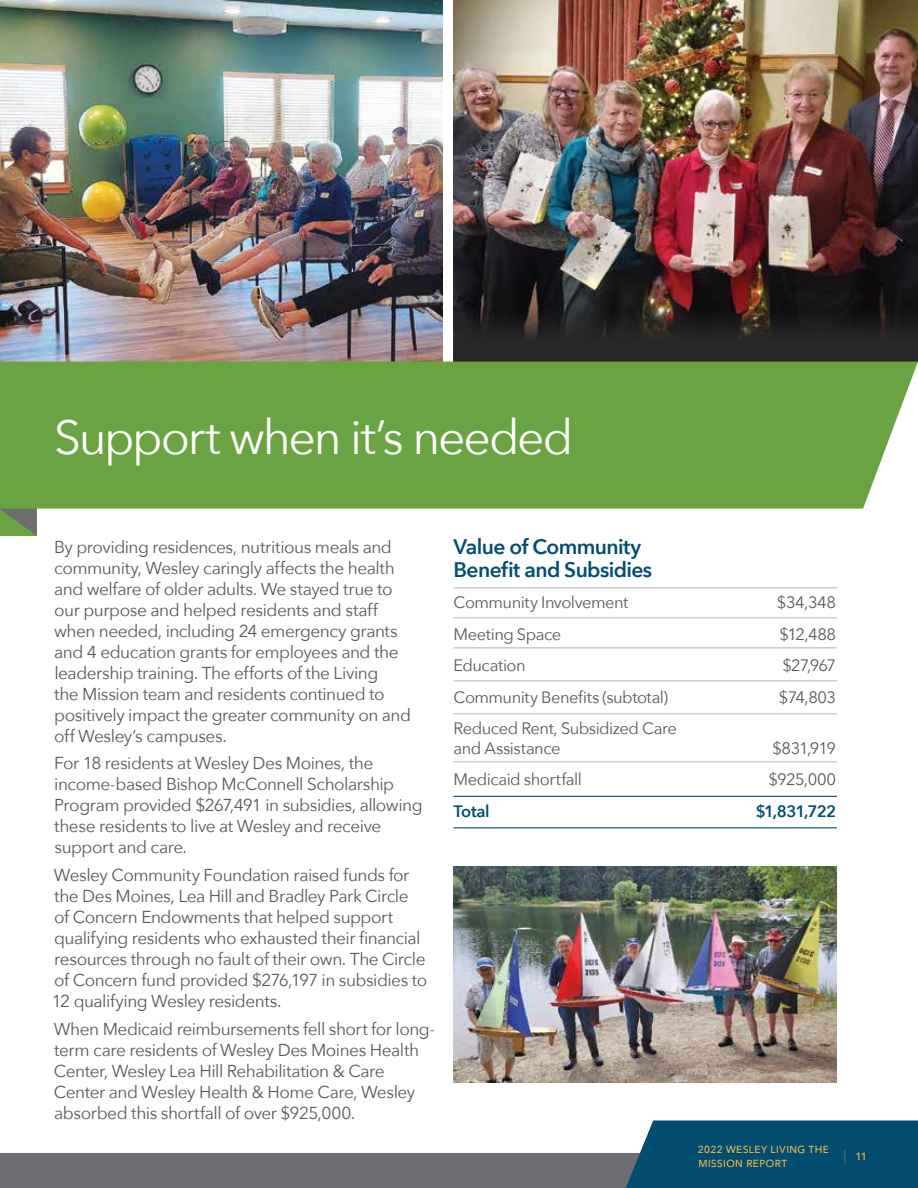
<style>
.page{position:relative;width:918px;height:1188px;background:#fff}
.page>*{position:absolute;margin:0;border:0;box-sizing:border-box;transform-origin:0 0}
.t1{font:48px "Avenir Next";letter-spacing:-.045em;color:#fff}
.t2{font:600 21px/22.5px "Avenir Next";letter-spacing:-.03em;color:#034d70}
.t3{font:17.25px/21px "Avenir Next";letter-spacing:-.03em;color:#58595b}
.t4{font:16.5px/19.5px "Avenir Next";letter-spacing:-.03em;color:#58595b}
.t5{font:600 16.5px "Avenir Next";letter-spacing:-.035em;color:#034d70}
.t6{font:13.5px/13.5px "Avenir Next";letter-spacing:-.01em;color:#fdbd3d}
.t7{font:500 10.5px "Avenir Next";color:#fdbd3d}
.s1{font-weight:200;font-size:13.5px}
</style>
<div class="page">
<div style="left:454px;top:265px;width:464px;height:97px;background:#292829"></div>
<img style="left:454px;top:0;width:464px;height:337px">
<hr style="left:454px;top:587px;width:383px;height:1px;background:#b1b4b6">
<hr style="left:454px;top:617px;width:383px;height:1px;background:#b1b4b6">
<img style="left:0;top:0;width:443px;height:362px">
<svg style="left:0;top:509px;width:37px;height:26px"></svg>
<div style="left:0;top:362px;width:918px;height:147px;background:#6aa342"></div>
<hr style="left:454px;top:680px;width:383px;height:1px;background:#b1b4b6">
<hr style="left:454px;top:647px;width:383px;height:1px;background:#b1b4b6">
<hr style="left:454px;top:713px;width:383px;height:1px;background:#b1b4b6">
<hr style="left:454px;top:761px;width:383px;height:1px;background:#b1b4b6">
<hr style="left:454px;top:796px;width:383px;height:1px;background:#034d70">
<hr style="left:454px;top:827px;width:383px;height:1px;background:#034d70">
<img style="left:454px;top:867px;width:383px;height:215px">
<svg style="left:0;top:1120px;width:918px;height:68px"></svg>
<h1 class="t1" style="left:54px;top:397px;width:521px">Support when it’s needed</h1>
<p class="t3" style="left:54px;top:536px;width:358px">By providing residences, nutritious meals and community, Wesley caringly affects the health and welfare of older adults. We stayed true to our purpose and helped residents and staff when needed, including 24 emergency grants and 4 education grants for employees and the leadership training. The efforts of the Living<br>the Mission team and residents continued to positively impact the greater community on and off Wesley’s campuses.</p>
<p class="t3" style="left:54px;top:752px;width:370px">For 18 residents at Wesley Des Moines, the income-based Bishop McConnell Scholarship Program provided $267,491 in subsidies, allowing these residents to live at Wesley and receive support and care.</p>
<p class="t3" style="left:52px;top:864px;width:377px">Wesley Community Foundation raised funds for the Des Moines, Lea Hill and Bradley Park Circle<br>of Concern Endowments that helped support qualifying residents who exhausted their financial resources through no fault of their own. The Circle of Concern fund provided $276,197 in subsidies to 12 qualifying Wesley residents.</p>
<p class="t3" style="left:54px;top:1018px;width:383px">When Medicaid reimbursements fell short for long&shy;term care residents of Wesley Des Moines Health Center, Wesley Lea Hill Rehabilitation &amp; Care Center and Wesley Health &amp; Home Care, Wesley absorbed this shortfall of over $925,000.</p>
<p class="t2" style="left:454px;top:535px;width:200px">Value of Community<br>Benefit and Subsidies</p>
<p class="t4" style="left:454px;top:592px;width:176px">Community Involvement</p>
<p class="t4" style="left:777px;top:592px;width:61px">$34,348</p>
<p class="t4" style="left:454px;top:624px;width:109px">Meeting Space</p>
<p class="t4" style="left:780px;top:624px;width:58px">$12,488</p>
<p class="t4" style="left:454px;top:655px;width:74px">Education</p>
<p class="t4" style="left:782px;top:655px;width:55px">$27,967</p>
<p class="t4" style="left:454px;top:687px;width:216px">Community Benefits (subtotal)</p>
<p class="t4" style="left:779px;top:687px;width:59px">$74,803</p>
<p class="t4" style="left:454px;top:718px;width:225px">Reduced Rent, Subsidized Care and Assistance</p>
<p class="t4" style="left:773px;top:738px;width:65px">$831,919</p>
<p class="t4" style="left:454px;top:769px;width:130px">Medicaid shortfall</p>
<p class="t4" style="left:769px;top:769px;width:69px">$925,000</p>
<p class="t5" style="left:454px;top:797px;width:37px">Total</p>
<p class="t5" style="left:756px;top:797px;width:82px">$1,831,722</p>
<p class="t6" style="left:698px;top:1141px;width:133px">2022 wesley living the mission report</p>
<p class="t7" style="left:844px;top:1148px;width:25px"><span class="s1">|</span> 11</p>
</div>
